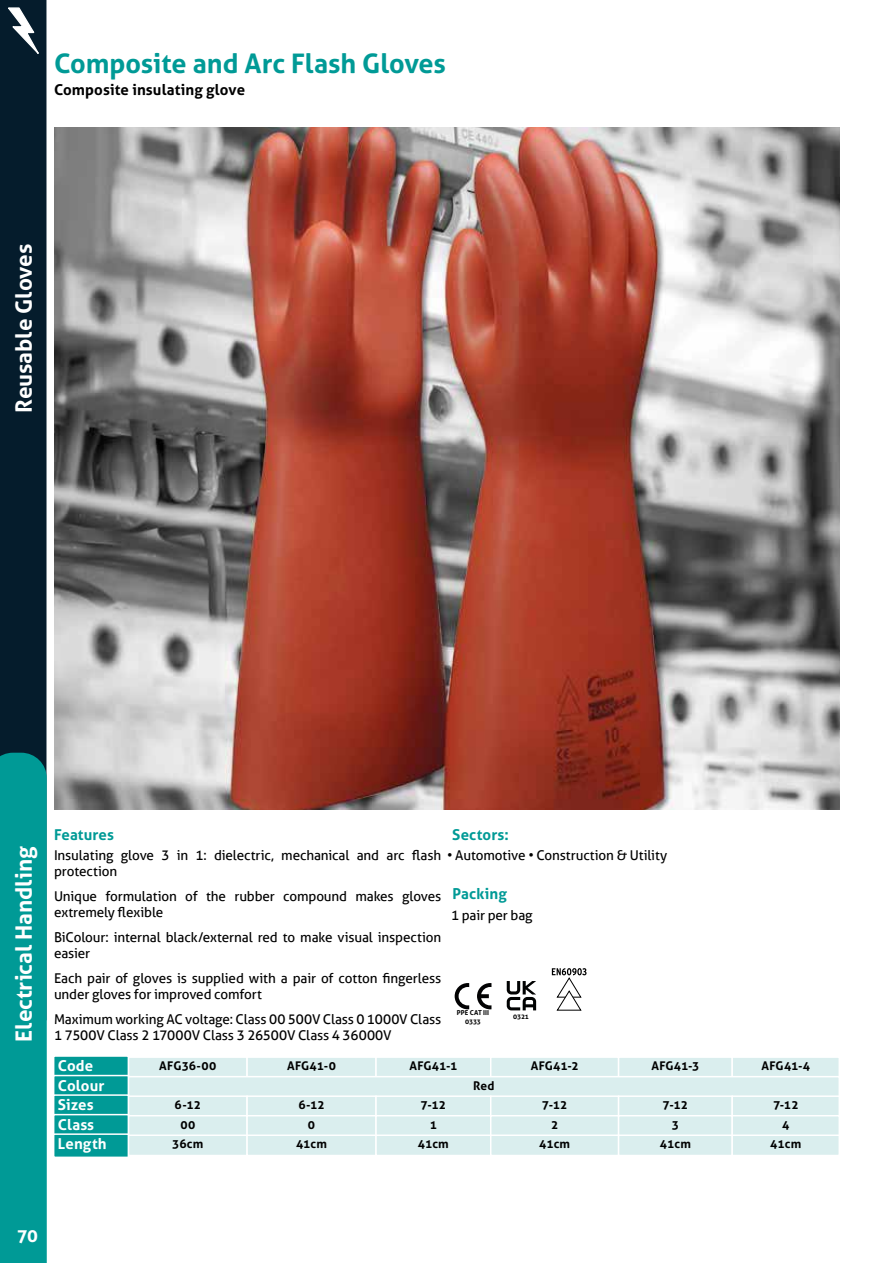
<style>
.page{position:relative;width:893px;height:1263px;background:#fff}
.page>*{position:absolute;margin:0;border:0;box-sizing:border-box;transform-origin:0 0}
.t1{font:700 27px "Aller";color:#009a96}
.t2{font:700 22.5px "Aller";color:#fff}
.t3{font:700 18px "Aller";color:#fff}
.t4{font:700 15px "Aller";letter-spacing:.005em;color:#fff}
.t5{font:700 15px "Aller";letter-spacing:.01em;color:#000}
.t6{font:700 15px "Aller";letter-spacing:.005em;color:#009a96}
.t7{font:13.5px/16.2px "Aller";letter-spacing:-.01em;color:#000}
.t8{font:700 12px "Aller";letter-spacing:.015em;color:#000}
.t9{font:700 6.75px/8.1px "Aller";letter-spacing:.005em;color:#000;text-align:center}
.t10{font:700 6.75px "Aller";letter-spacing:-.015em;color:#000}
</style>
<div class="page">
<div style="left:0;top:0;width:47px;height:753px;background:#051c2c"></div>
<div style="left:0;top:753px;width:47px;height:510px;background:#009a96"></div>
<svg style="left:6px;top:7px;width:38px;height:55px"></svg>
<img style="left:54px;top:127px;width:785px;height:682px">
<svg style="left:477px;top:983px;width:14px;height:26px"></svg>
<svg style="left:455px;top:983px;width:14px;height:26px"></svg>
<svg style="left:552px;top:968px;width:35px;height:43px"></svg>
<svg style="left:507px;top:981px;width:29px;height:29px"></svg>
<div style="left:53px;top:1055px;width:76px;height:25px;background:#009a96;border:2px solid #fff"></div>
<div style="left:128px;top:1056px;width:120px;height:22px;background:#daeeee;border:2px solid #fff"></div>
<div style="left:247px;top:1057px;width:129px;height:20px;background:#daeeee"></div>
<div style="left:246px;top:1056px;width:131px;height:22px;border:2px solid #fff"></div>
<div style="left:376px;top:1057px;width:115px;height:20px;background:#daeeee"></div>
<div style="left:375px;top:1056px;width:116px;height:22px;border:2px solid #fff"></div>
<div style="left:491px;top:1057px;width:128px;height:20px;background:#daeeee"></div>
<div style="left:490px;top:1056px;width:129px;height:22px;border:2px solid #fff"></div>
<div style="left:619px;top:1057px;width:113px;height:20px;background:#daeeee"></div>
<div style="left:618px;top:1056px;width:115px;height:22px;border:2px solid #fff"></div>
<div style="left:732px;top:1057px;width:107px;height:20px;background:#daeeee"></div>
<div style="left:731px;top:1056px;width:109px;height:22px;border:2px solid #fff"></div>
<div style="left:54px;top:1075px;width:75px;height:24px;background:#009a96"></div>
<div style="left:53px;top:1075px;width:76px;height:24px;border:2px solid #fff"></div>
<div style="left:128px;top:1076px;width:712px;height:22px;background:#daeeee;border:2px solid #fff"></div>
<div style="left:54px;top:1095px;width:75px;height:23px;background:#009a96"></div>
<div style="left:53px;top:1094px;width:76px;height:25px;border:2px solid #fff"></div>
<div style="left:128px;top:1095px;width:120px;height:22px;background:#daeeee;border:2px solid #fff"></div>
<div style="left:247px;top:1096px;width:129px;height:20px;background:#daeeee"></div>
<div style="left:246px;top:1095px;width:131px;height:22px;border:2px solid #fff"></div>
<div style="left:376px;top:1096px;width:115px;height:20px;background:#daeeee"></div>
<div style="left:375px;top:1095px;width:116px;height:22px;border:2px solid #fff"></div>
<div style="left:491px;top:1096px;width:128px;height:20px;background:#daeeee"></div>
<div style="left:490px;top:1095px;width:129px;height:22px;border:2px solid #fff"></div>
<div style="left:619px;top:1096px;width:113px;height:20px;background:#daeeee"></div>
<div style="left:618px;top:1095px;width:115px;height:22px;border:2px solid #fff"></div>
<div style="left:732px;top:1096px;width:107px;height:20px;background:#daeeee"></div>
<div style="left:731px;top:1095px;width:109px;height:22px;border:2px solid #fff"></div>
<div style="left:54px;top:1114px;width:75px;height:24px;background:#009a96"></div>
<div style="left:53px;top:1114px;width:76px;height:24px;border:2px solid #fff"></div>
<div style="left:128px;top:1115px;width:120px;height:22px;background:#daeeee;border:2px solid #fff"></div>
<div style="left:247px;top:1116px;width:129px;height:20px;background:#daeeee"></div>
<div style="left:246px;top:1115px;width:131px;height:22px;border:2px solid #fff"></div>
<div style="left:376px;top:1116px;width:115px;height:20px;background:#daeeee"></div>
<div style="left:375px;top:1115px;width:116px;height:22px;border:2px solid #fff"></div>
<div style="left:491px;top:1116px;width:128px;height:20px;background:#daeeee"></div>
<div style="left:490px;top:1115px;width:129px;height:22px;border:2px solid #fff"></div>
<div style="left:619px;top:1116px;width:113px;height:20px;background:#daeeee"></div>
<div style="left:618px;top:1115px;width:115px;height:22px;border:2px solid #fff"></div>
<div style="left:732px;top:1116px;width:107px;height:20px;background:#daeeee"></div>
<div style="left:731px;top:1115px;width:109px;height:22px;border:2px solid #fff"></div>
<div style="left:54px;top:1134px;width:75px;height:23px;background:#009a96"></div>
<div style="left:53px;top:1133px;width:76px;height:25px;border:2px solid #fff"></div>
<div style="left:128px;top:1134px;width:120px;height:22px;background:#daeeee;border:2px solid #fff"></div>
<div style="left:247px;top:1135px;width:129px;height:20px;background:#daeeee"></div>
<div style="left:246px;top:1134px;width:131px;height:22px;border:2px solid #fff"></div>
<div style="left:376px;top:1135px;width:115px;height:20px;background:#daeeee"></div>
<div style="left:375px;top:1134px;width:116px;height:22px;border:2px solid #fff"></div>
<div style="left:491px;top:1135px;width:128px;height:20px;background:#daeeee"></div>
<div style="left:490px;top:1134px;width:129px;height:22px;border:2px solid #fff"></div>
<div style="left:619px;top:1135px;width:113px;height:20px;background:#daeeee"></div>
<div style="left:618px;top:1134px;width:115px;height:22px;border:2px solid #fff"></div>
<div style="left:732px;top:1135px;width:107px;height:20px;background:#daeeee"></div>
<div style="left:731px;top:1134px;width:109px;height:22px;border:2px solid #fff"></div>
<h1 class="t1" style="left:54px;top:47px;width:393px">Composite and Arc Flash Gloves</h1>
<p class="t5" style="left:54px;top:81px;width:193px">Composite insulating glove</p>
<h2 class="t2" style="left:10px;top:413px;width:170px;rotate:-90deg">Reusable Gloves</h2>
<h2 class="t2" style="left:10px;top:1042px;width:197px;rotate:-90deg">Electrical Handling</h2>
<p class="t6" style="left:452px;top:825px;width:58px">Sectors:</p>
<p class="t6" style="left:54px;top:825px;width:62px">Features</p>
<p class="t7" style="left:54px;top:847px;width:615px">Insulating glove 3 in 1: dielectric, mechanical and arc flash • Automotive • Construction &amp; Utility protection</p>
<p class="t7" style="left:54px;top:888px;width:389px">Unique formulation of the rubber compound makes gloves extremely flexible</p>
<p class="t7" style="left:54px;top:929px;width:389px">BiColour: internal black/external red to make visual inspection easier</p>
<p class="t7" style="left:54px;top:970px;width:389px">Each pair of gloves is supplied with a pair of cotton fingerless under gloves for improved comfort</p>
<p class="t7" style="left:54px;top:1011px;width:389px">Maximum working AC voltage: Class 00 500V Class 0 1000V Class<br>1 7500V Class 2 17000V Class 3 26500V Class 4 36000V</p>
<p class="t6" style="left:453px;top:885px;width:56px">Packing</p>
<p class="t7" style="left:451px;top:907px;width:83px">1 pair per bag</p>
<p class="t9" style="left:457px;top:1009px;width:34px">PPE CAT III<br>0333</p>
<p class="t10" style="left:513px;top:1013px;width:17px">0321</p>
<p class="t4" style="left:58px;top:1057px;width:37px">Code</p>
<p class="t8" style="left:159px;top:1058px;width:59px">AFG36-00</p>
<p class="t8" style="left:287px;top:1058px;width:50px">AFG41-0</p>
<p class="t8" style="left:409px;top:1058px;width:50px">AFG41-1</p>
<p class="t8" style="left:531px;top:1058px;width:49px">AFG41-2</p>
<p class="t8" style="left:651px;top:1058px;width:50px">AFG41-3</p>
<p class="t8" style="left:761px;top:1058px;width:50px">AFG41-4</p>
<p class="t4" style="left:58px;top:1076px;width:48px">Colour</p>
<p class="t8" style="left:473px;top:1078px;width:23px">Red</p>
<p class="t4" style="left:58px;top:1096px;width:37px">Sizes</p>
<p class="t8" style="left:175px;top:1097px;width:28px">6-12</p>
<p class="t8" style="left:298px;top:1097px;width:28px">6-12</p>
<p class="t8" style="left:421px;top:1097px;width:27px">7-12</p>
<p class="t8" style="left:542px;top:1097px;width:27px">7-12</p>
<p class="t8" style="left:663px;top:1097px;width:27px">7-12</p>
<p class="t8" style="left:773px;top:1097px;width:27px">7-12</p>
<p class="t4" style="left:58px;top:1115px;width:38px">Class</p>
<p class="t8" style="left:180px;top:1117px;width:16px">00</p>
<p class="t8" style="left:308px;top:1117px;width:9px">0</p>
<p class="t8" style="left:430px;top:1117px;width:9px">1</p>
<p class="t8" style="left:551px;top:1117px;width:9px">2</p>
<p class="t8" style="left:672px;top:1117px;width:9px">3</p>
<p class="t8" style="left:782px;top:1117px;width:9px">4</p>
<p class="t4" style="left:58px;top:1135px;width:50px">Length</p>
<p class="t8" style="left:172px;top:1137px;width:33px">36cm</p>
<p class="t8" style="left:296px;top:1137px;width:32px">41cm</p>
<p class="t8" style="left:418px;top:1137px;width:32px">41cm</p>
<p class="t8" style="left:539px;top:1137px;width:32px">41cm</p>
<p class="t8" style="left:660px;top:1137px;width:32px">41cm</p>
<p class="t8" style="left:770px;top:1137px;width:32px">41cm</p>
<h3 class="t3" style="left:17px;top:1225px;width:23px">70</h3>
</div>
